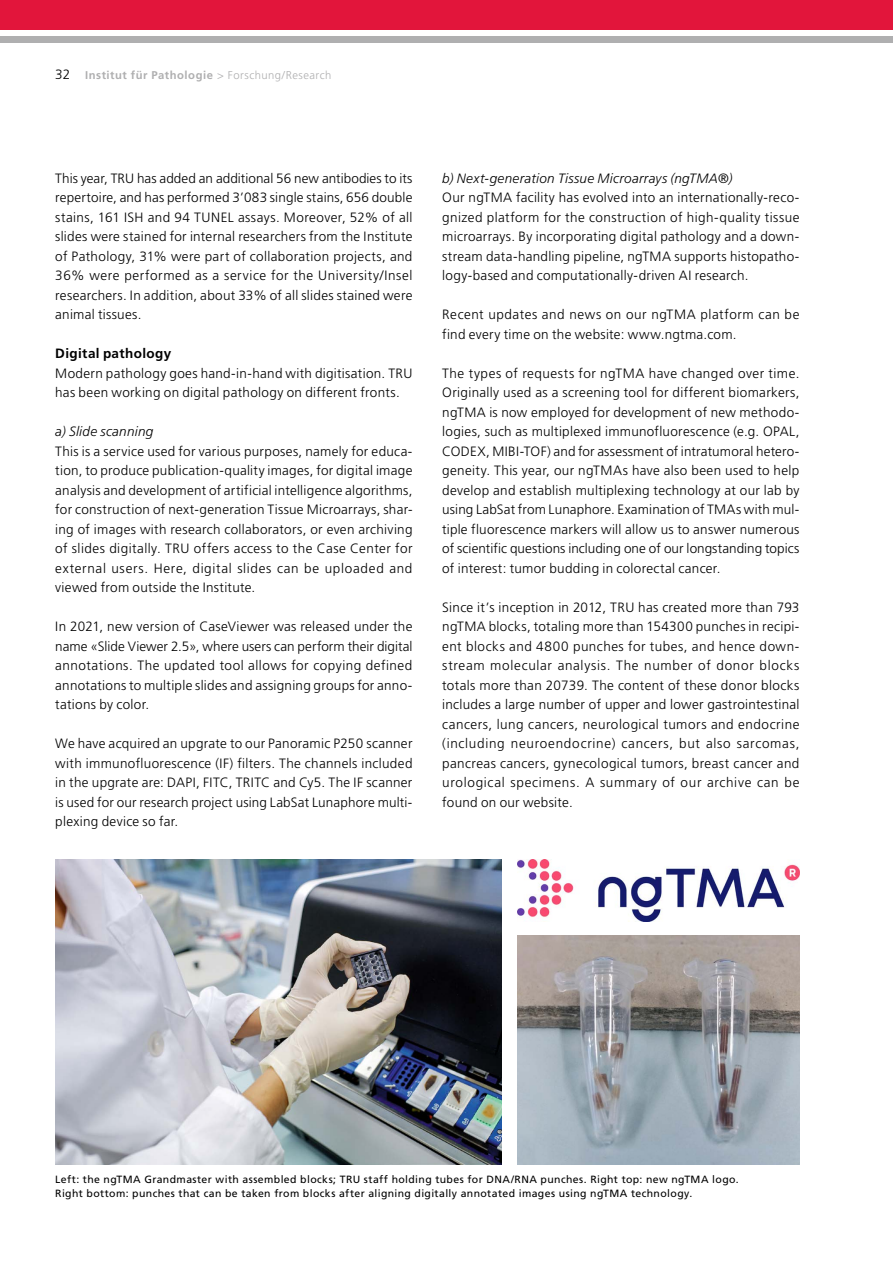
<style>
.page{position:relative;width:893px;height:1263px;background:#fff}
.page>*{position:absolute;margin:0;border:0;box-sizing:border-box;transform-origin:0 0}
._5__Grundtext_9pt{font:300 13.5px/19.5px "Frutiger";letter-spacing:.02em;color:#000;text-align:justify}
._5__Grundtext_9pt-2{font:italic 300 13.5px "Frutiger";letter-spacing:.02em;color:#000}
._5__Grundtext_9pt-3{font:700 13.5px "Frutiger";letter-spacing:.03em;color:#000}
.t1{font:700 11.25px "Frutiger";letter-spacing:.045em;color:#afafb0}
._6__Legende_Fussn_Ma{font:10.5px/13.5px "Frutiger";letter-spacing:.035em;color:#000}
.s1{font-weight:300;font-size:13.5px;color:#000}
.s2{font-weight:300}
</style>
<div class="page">
<div style="left:0;top:0;width:893px;height:30px;background:#e2153b"></div>
<div style="left:0;top:36px;width:893px;height:7px;background:#afafb0"></div>
<img style="left:55px;top:859px;width:447px;height:306px">
<img style="left:518px;top:935px;width:281px;height:230px">
<img style="left:518px;top:859px;width:281px;height:62px">
<p class="t1" style="left:55px;top:68px;width:278px"><span class="s1">32</span> Institut für Pathologie <span class="s2">&gt; Forschung/Research</span></p>
<p class="_5__Grundtext_9pt" style="left:55px;top:168px;width:359px">This year, TRU has added an additional 56 new antibodies to its repertoire, and has performed 3’083 single stains, 656 double stains, 161 ISH and 94 TUNEL assays. Moreover, 52% of all slides were stained for internal researchers from the Institute of Pathology, 31% were part of collaboration projects, and 36% were performed as a service for the University/Insel researchers. In addition, about 33% of all slides stained were animal tissues.</p>
<p class="_5__Grundtext_9pt-3" style="left:55px;top:346px;width:118px">Digital pathology</p>
<p class="_5__Grundtext_9pt" style="left:55px;top:363px;width:359px">Modern pathology goes hand-in-hand with digitisation. TRU has been working on digital pathology on different fronts.</p>
<p class="_5__Grundtext_9pt-2" style="left:55px;top:424px;width:100px">a) Slide scanning</p>
<p class="_5__Grundtext_9pt" style="left:55px;top:441px;width:359px">This is a service used for various purposes, namely for educa&shy;tion, to produce publication-quality images, for digital image analysis and development of artificial intelligence algorithms, for construction of next-generation Tissue Microarrays, shar&shy;ing of images with research collaborators, or even archiving of slides digitally. TRU offers access to the Case Center for external users. Here, digital slides can be uploaded and viewed from outside the Institute.</p>
<p class="_5__Grundtext_9pt" style="left:55px;top:617px;width:359px">In 2021, new version of CaseViewer was released under the name «Slide Viewer 2.5», where users can perform their digital annotations. The updated tool allows for copying defined annotations to multiple slides and assigning groups for anno&shy;tations by color.</p>
<p class="_5__Grundtext_9pt" style="left:55px;top:734px;width:359px">We have acquired an upgrate to our Panoramic P250 scanner with immunofluorescence (IF) filters. The channels included in the upgrate are: DAPI, FITC, TRITC and Cy5. The IF scanner is used for our research project using LabSat Lunaphore multi&shy;plexing device so far.</p>
<p class="_5__Grundtext_9pt-2" style="left:442px;top:170px;width:292px">b) Next-generation Tissue Microarrays (ngTMA®)</p>
<p class="_5__Grundtext_9pt" style="left:442px;top:188px;width:359px">Our ngTMA facility has evolved into an internationally-reco&shy;gnized platform for the construction of high-quality tissue microarrays. By incorporating digital pathology and a down&shy;stream data-handling pipeline, ngTMA supports histopatho&shy;logy-based and computationally-driven AI research.</p>
<p class="_5__Grundtext_9pt" style="left:442px;top:305px;width:359px">Recent updates and news on our ngTMA platform can be find every time on the website: www.ngtma.com.</p>
<p class="_5__Grundtext_9pt" style="left:442px;top:363px;width:359px">The types of requests for ngTMA have changed over time.<br>Originally used as a screening tool for different biomarkers, ngTMA is now employed for development of new methodo&shy;logies, such as multiplexed immunofluorescence (e.g. OPAL, CODEX, MIBI-TOF) and for assessment of intratumoral hetero&shy;geneity. This year, our ngTMAs have also been used to help develop and establish multiplexing technology at our lab by using LabSat from Lunaphore. Examination of TMAs with mul&shy;tiple fluorescence markers will allow us to answer numerous of scientific questions including one of our longstanding topics of interest: tumor budding in colorectal cancer.</p>
<p class="_5__Grundtext_9pt" style="left:442px;top:597px;width:359px">Since it’s inception in 2012, TRU has created more than 793 ngTMA blocks, totaling more than 154300 punches in recipi&shy;ent blocks and 4800 punches for tubes, and hence down&shy;stream molecular analysis. The number of donor blocks totals more than 20739. The content of these donor blocks includes a large number of upper and lower gastrointestinal cancers, lung cancers, neurological tumors and endocrine (including neuroendocrine) cancers, but also sarcomas, pancreas cancers, gynecological tumors, breast cancer and urological specimens. A summary of our archive can be found on our website.</p>
<p class="_6__Legende_Fussn_Ma" style="left:55px;top:1173px;width:685px">Left: the ngTMA Grandmaster with assembled blocks; TRU staff holding tubes for DNA/RNA punches. Right top: new ngTMA logo.<br>Right bottom: punches that can be taken from blocks after aligning digitally annotated images using ngTMA technology.</p>
</div>
